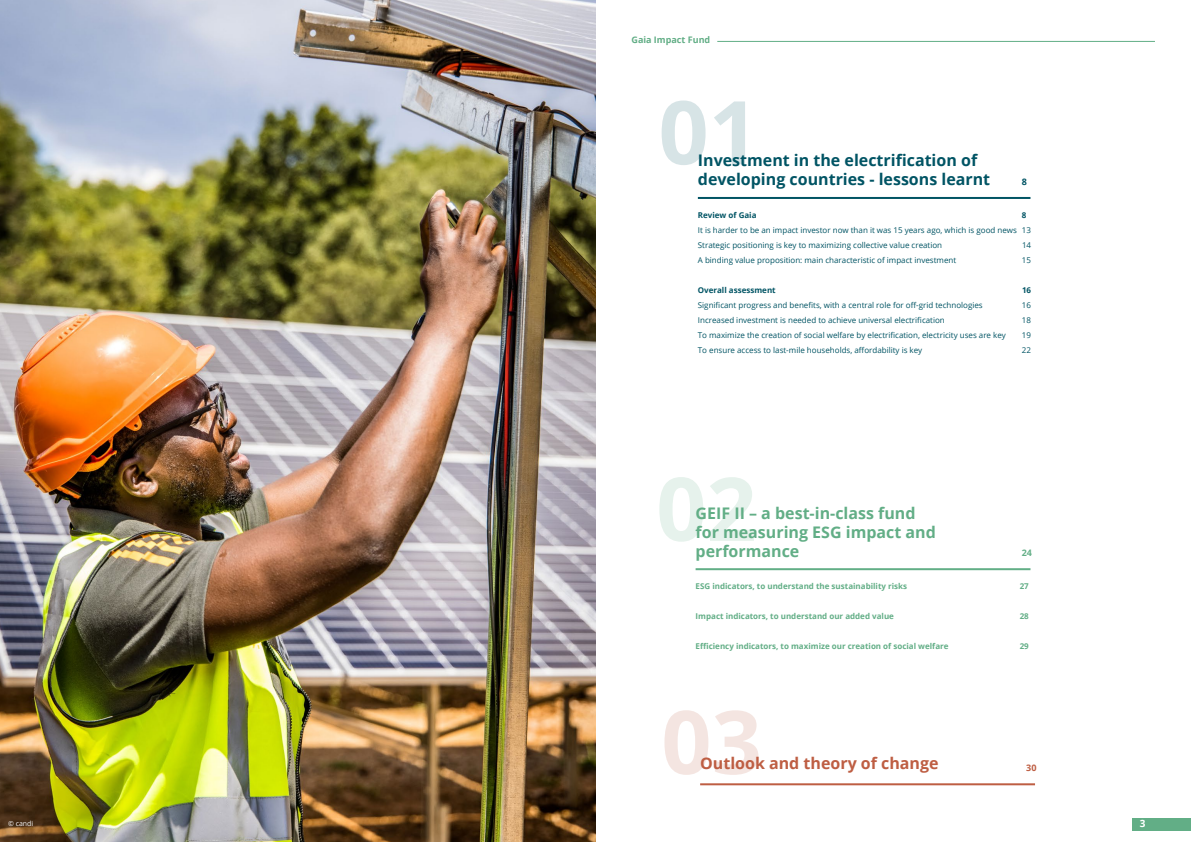
<style>
.page{position:relative;width:1191px;height:842px;background:#fff}
.page>*{position:absolute;margin:0;border:0;box-sizing:border-box;transform-origin:0 0}
.t1{font:700 88px "Open Sans";color:#005464}
.t2{font:700 88px "Open Sans";color:#62ae86}
.t3{font:700 88px "Open Sans";color:#be5e43}
.t4{font:700 16px/19.2px "Open Sans";color:#005464}
.t5{font:700 16px/19.2px "Open Sans";color:#62ae86}
.t6{font:700 16px "Open Sans";color:#be5e43}
.t7{font:700 10px "Open Sans";color:#fff}
.t8{font:700 9px "Open Sans";color:#62ae86}
.t9{font:700 9px "Open Sans";color:#be5e43}
.t10{font:700 9px "Open Sans";color:#005464}
.t11{font:8px/15px "Open Sans";color:#005464}
.t12{font:700 8px "Open Sans";color:#62ae86}
.t13{font:700 8px "Open Sans";color:#005464}
.t14{font:7px "Open Sans";color:#fff}
</style>
<div class="page">
<div style="left:1132px;top:818px;width:59px;height:13px;background:#62ae86"></div>
<hr style="left:717px;top:41px;width:438px;height:1px;background:#62ae86">
<img style="left:0;top:0;width:595px;height:842px">
<hr style="left:698px;top:197px;width:332px;height:2px;background:#005464">
<hr style="left:695px;top:568px;width:335px;height:2px;background:#62ae86">
<hr style="left:700px;top:783px;width:335px;height:2px;background:#be5e43">
<p class="t14" style="left:8px;top:819px;width:27px">© candi</p>
<p class="t8" style="left:631px;top:33px;width:80px">Gaia Impact Fund</p>
<h1 class="t1" style="left:658px;top:70px;width:102px">01</h1>
<h2 class="t4" style="left:698px;top:150px;width:294px">Investment in the electrification of developing countries - lessons learnt</h2>
<p class="t10" style="left:1021px;top:175px;width:7px">8</p>
<p class="t13" style="left:698px;top:209px;width:60px">Review of Gaia</p>
<p class="t13" style="left:1022px;top:209px;width:6px">8</p>
<p class="t11" style="left:698px;top:222px;width:335px">It is harder to be an impact investor now than it was 15 years ago, which is good news 13<br>Strategic positioning is key to maximizing collective value creation</p>
<p class="t11" style="left:1022px;top:237px;width:11px">14</p>
<p class="t11" style="left:698px;top:252px;width:260px">A binding value proposition: main characteristic of impact investment</p>
<p class="t11" style="left:1022px;top:252px;width:11px">15</p>
<p class="t13" style="left:698px;top:284px;width:79px">Overall assessment</p>
<p class="t13" style="left:1022px;top:284px;width:11px">16</p>
<p class="t11" style="left:698px;top:297px;width:286px">Significant progress and benefits, with a central role for off-grid technologies</p>
<p class="t11" style="left:1022px;top:297px;width:11px">16</p>
<p class="t11" style="left:698px;top:312px;width:248px">Increased investment is needed to achieve universal electrification</p>
<p class="t11" style="left:1022px;top:312px;width:11px">18</p>
<p class="t11" style="left:698px;top:327px;width:309px">To maximize the creation of social welfare by electrification, electricity uses are key</p>
<p class="t11" style="left:1022px;top:327px;width:11px">19</p>
<p class="t11" style="left:698px;top:342px;width:226px">To ensure access to last-mile households, affordability is key</p>
<p class="t11" style="left:1022px;top:342px;width:11px">22</p>
<h1 class="t2" style="left:656px;top:447px;width:102px">02</h1>
<h2 class="t5" style="left:695px;top:541px;width:105px">performance</h2>
<h2 class="t5" style="left:695px;top:503px;width:242px">GEIF II – a best-in-class fund for measuring ESG impact and</h2>
<p class="t8" style="left:1021px;top:546px;width:12px">24</p>
<p class="t12" style="left:695px;top:581px;width:213px">ESG indicators, to understand the sustainability risks</p>
<p class="t12" style="left:1019px;top:581px;width:11px">27</p>
<p class="t12" style="left:695px;top:611px;width:200px">Impact indicators, to understand our added value</p>
<p class="t12" style="left:1019px;top:611px;width:11px">28</p>
<p class="t12" style="left:695px;top:641px;width:254px">Efficiency indicators, to maximize our creation of social welfare</p>
<p class="t12" style="left:1019px;top:641px;width:11px">29</p>
<h1 class="t3" style="left:661px;top:680px;width:102px">03</h1>
<h2 class="t6" style="left:700px;top:752px;width:240px">Outlook and theory of change</h2>
<p class="t9" style="left:1026px;top:761px;width:12px">30</p>
<p class="t7" style="left:1139px;top:817px;width:7px">3</p>
</div>
